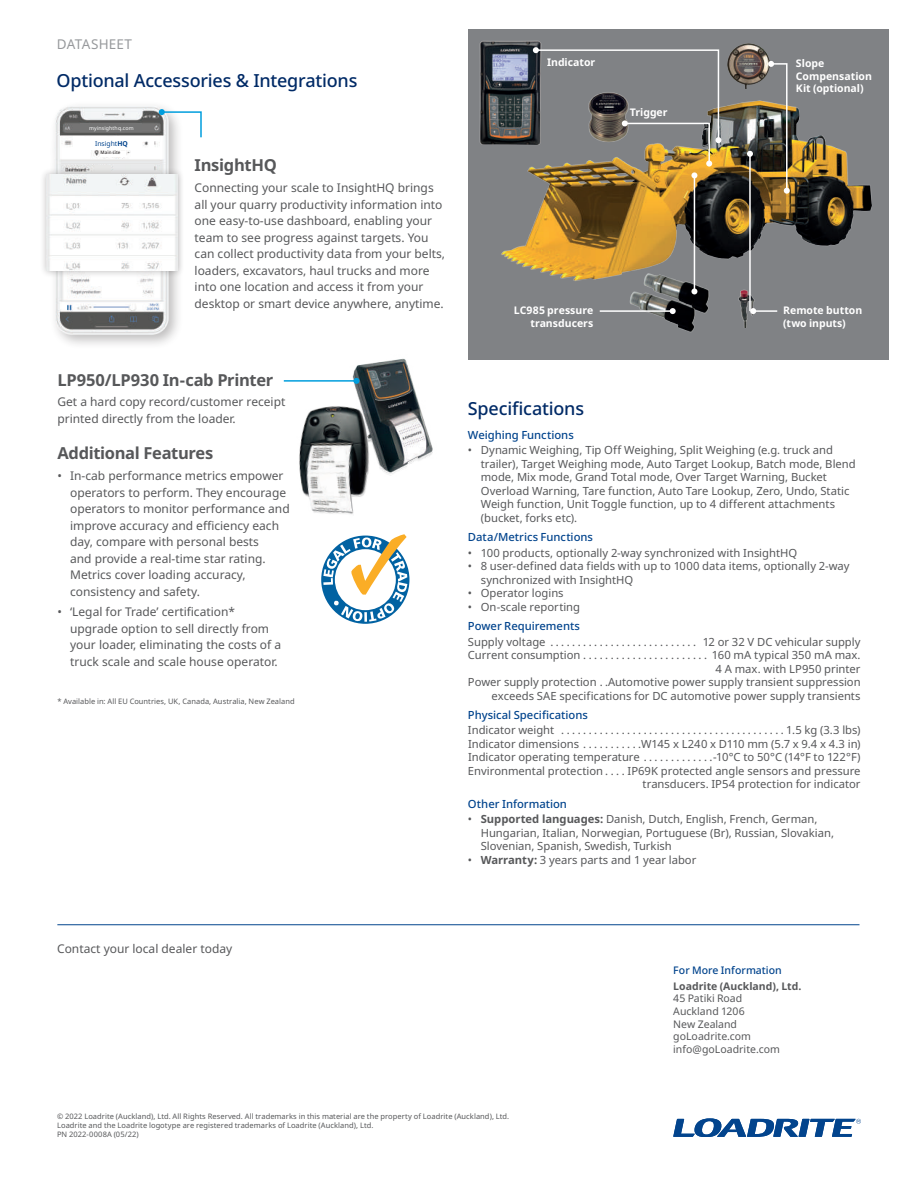
<style>
.page{position:relative;width:918px;height:1188px;background:#fff}
.page>*{position:absolute;margin:0;border:0;box-sizing:border-box;transform-origin:0 0}
.t1{font:500 18px "Noto Sans";letter-spacing:-.015em;color:#002a66}
.t2{font:700 16.5px "Noto Sans";letter-spacing:-.02em;color:#57585a}
.t3{font:13.5px "Noto Sans";letter-spacing:.01em;color:#97999c}
.t4{font:12px/16.5px "Noto Sans";color:#57585a}
.t5{font:11.25px/13.5px "Noto Sans";color:#57585a}
.t6{font:500 11.25px "Noto Sans";color:#02448d}
.t7{font:700 10.5px/12.6px "Noto Sans";color:#fff}
.t8{font:10.5px/12.6px "Noto Sans";color:#57585a}
.t9{font:700 10.5px "Noto Sans";color:#57585a}
.t10{font:500 10.5px "Noto Sans";color:#02448d}
.t11{font:7.5px/9px "Noto Sans";letter-spacing:.005em;color:#57585a}
.t12{font:6.75px "Noto Sans";color:#02448d}
.t13{font:5.25px "Noto Sans";letter-spacing:.02em;color:#fff}
.t14{font:500 4.5px "Noto Sans";letter-spacing:.015em;color:#231f20}
.s1{font-weight:700}
</style>
<div class="page">
<div style="left:468px;top:30px;width:420px;height:330px;background:#808285"></div>
<img style="left:479px;top:40px;width:63px;height:105px">
<img style="left:498px;top:94px;width:374px;height:187px">
<hr style="left:57px;top:924px;width:803px;height:1px;background:#02448d">
<div style="left:48px;top:101px;width:135px;height:248px;background:#231f20;opacity:.3"></div>
<img style="left:48px;top:102px;width:130px;height:236px">
<img style="left:65px;top:165px;width:46px;height:2px">
<div style="left:81px;top:124px;width:61px;height:8px;background:#747474"></div>
<div style="left:40px;top:167px;width:145px;height:111px;background:#231f20;opacity:.3"></div>
<img style="left:47px;top:174px;width:130px;height:97px">
<div style="left:79px;top:137px;width:59px;height:12px;background:#fff"></div>
<div style="left:100px;top:151px;width:26px;height:6px;background:#fff"></div>
<svg style="left:673px;top:1118px;width:188px;height:19px"></svg>
<svg style="left:159px;top:109px;width:43px;height:30px"></svg>
<img style="left:352px;top:358px;width:81px;height:114px">
<img style="left:299px;top:398px;width:96px;height:116px">
<hr style="left:284px;top:380px;width:73px;height:2px;background:#009edd">
<svg style="left:354px;top:378px;width:6px;height:6px"></svg>
<svg style="left:321px;top:534px;width:88px;height:90px"></svg>
<img style="left:638px;top:264px;width:81px;height:49px">
<img style="left:629px;top:282px;width:76px;height:51px">
<hr style="left:600px;top:310px;width:73px;height:2px;background:#fff">
<svg style="left:670px;top:308px;width:6px;height:6px"></svg>
<hr style="left:694px;top:175px;width:1px;height:116px;background:#fff">
<svg style="left:533px;top:47px;width:188px;height:131px"></svg>
<svg style="left:691px;top:288px;width:6px;height:6px"></svg>
<img style="left:728px;top:43px;width:41px;height:46px">
<svg style="left:768px;top:61px;width:22px;height:133px"></svg>
<img style="left:730px;top:280px;width:33px;height:48px">
<hr style="left:753px;top:310px;width:24px;height:2px;background:#fff">
<svg style="left:750px;top:308px;width:6px;height:6px"></svg>
<hr style="left:749px;top:154px;width:2px;height:157px;background:#fff">
<svg style="left:747px;top:151px;width:6px;height:6px"></svg>
<img style="left:492px;top:53px;width:38px;height:28px">
<p class="t3" style="left:57px;top:37px;width:74px">datasheet</p>
<h1 class="t1" style="left:57px;top:71px;width:302px">Optional Accessories &amp; Integrations</h1>
<p class="t13" style="left:89px;top:125px;width:46px">myinsighthq.com</p>
<p class="t14" style="left:101px;top:150px;width:21px">Main site</p>
<p class="t12" style="left:95px;top:140px;width:34px">Insight<span class="s1">HQ</span></p>
<h2 class="t2" style="left:195px;top:156px;width:84px">InsightHQ</h2>
<p class="t4" style="left:195px;top:180px;width:252px">Connecting your scale to InsightHQ brings all your quarry productivity information into one easy-to-use dashboard, enabling your team to see progress against targets. You can collect productivity data from your belts, loaders, excavators, haul trucks and more into one location and access it from your desktop or smart device anywhere, anytime.</p>
<h2 class="t2" style="left:57px;top:370px;width:218px">LP950/LP930 In-cab Printer</h2>
<p class="t4" style="left:57px;top:394px;width:230px">Get a hard copy record/customer receipt printed directly from the loader.</p>
<h2 class="t2" style="left:57px;top:444px;width:158px">Additional Features</h2>
<p class="t4" style="left:70px;top:468px;width:221px;text-indent:-13px">• In-cab performance metrics empower operators to perform. They encourage operators to monitor performance and improve accuracy and efficiency each day, compare with personal bests<br>and provide a real-time star rating.<br>Metrics cover loading accuracy, consistency and safety.</p>
<p class="t4" style="left:70px;top:604px;width:213px;text-indent:-13px">• ‘Legal for Trade’ certification* upgrade option to sell directly from your loader, eliminating the costs of a truck scale and scale house operator.</p>
<p class="t11" style="left:57px;top:697px;width:239px">* Available in: All EU Countries, UK, Canada, Australia, New Zealand</p>
<p class="t7" style="left:547px;top:56px;width:50px">Indicator</p>
<p class="t7" style="left:630px;top:107px;width:39px">Trigger</p>
<p class="t7" style="left:796px;top:57px;width:77px">Slope<br>Compensation<br>Kit (optional)</p>
<p class="t7" style="left:514px;top:304px;width:81px;text-align:right">LC985 pressure transducers</p>
<p class="t7" style="left:783px;top:304px;width:81px">Remote button (two inputs)</p>
<h1 class="t1" style="left:468px;top:399px;width:118px">Specifications</h1>
<p class="t6" style="left:468px;top:428px;width:107px">Weighing Functions</p>
<p class="t5" style="left:481px;top:444px;width:377px;text-indent:-13px">• Dynamic Weighing, Tip Off Weighing, Split Weighing (e.g. truck and trailer), Target Weighing mode, Auto Target Lookup, Batch mode, Blend mode, Mix mode, Grand Total mode, Over Target Warning, Bucket Overload Warning, Tare function, Auto Tare Lookup, Zero, Undo, Static Weigh function, Unit Toggle function, up to 4 different attachments (bucket, forks etc).</p>
<p class="t6" style="left:468px;top:531px;width:127px">Data/Metrics Functions</p>
<p class="t5" style="left:468px;top:546px;width:331px">• 100 products, optionally 2-way synchronized with InsightH Q</p>
<p class="t5" style="left:481px;top:560px;width:370px;text-indent:-13px">• 8 user-defined data fields with up to 1000 data items, optionally 2-way synchronized with InsightH Q</p>
<p class="t5" style="left:468px;top:587px;width:97px">• Operator logins</p>
<p class="t5" style="left:468px;top:600px;width:114px">• On-scale reporting</p>
<p class="t6" style="left:468px;top:620px;width:114px">Power Requirements</p>
<p class="t5" style="left:468px;top:635px;width:84px">Supply voltage ............................</p>
<p class="t5" style="left:703px;top:635px;width:159px">12 or 32 V DC vehicular supply</p>
<p class="t5" style="left:468px;top:648px;width:117px">Current consumption........................</p>
<p class="t5" style="left:468px;top:648px;width:394px;text-align:right">160 mA typical 350 mA max.<br>4 A max. with LP950 printer<br>Power supply protection.. Automotive power supply transient suppression exceeds SAE specifications for DC automotive power supply transients</p>
<p class="t6" style="left:468px;top:708px;width:121px">Physical Specifications</p>
<p class="t5" style="left:468px;top:724px;width:95px">Indicator weight ..........................................</p>
<p class="t5" style="left:786px;top:724px;width:76px">1.5 kg (3.3 lbs)</p>
<p class="t5" style="left:468px;top:737px;width:117px">Indicator dimensions...........</p>
<p class="t5" style="left:468px;top:737px;width:394px;text-indent:173px">W145 x L240 x D110 mm (5.7 x 9.4 x 4.3 in)<br>Indicator operating temperature.............</p>
<p class="t5" style="left:713px;top:751px;width:149px">-10°C to 50°C (14°F to 122°F)</p>
<p class="t5" style="left:468px;top:764px;width:139px">Environmental protection.....</p>
<p class="t5" style="left:628px;top:764px;width:235px;text-align:right">IP69K protected angle sensors and pressure transducers. IP54 protection for indicator</p>
<p class="t6" style="left:468px;top:797px;width:101px">Other Information</p>
<p class="t5" style="left:481px;top:813px;width:355px;text-indent:-13px">• <span class="s1">Supported languages:</span> Danish, Dutch, English, French, German,<br>Hungarian, Italian, Norwegian, Portuguese (Br), Russian, Slovakian,<br>Slovenian, Spanish, Swedish, Turkish</p>
<p class="t5" style="left:468px;top:853px;width:230px">• <span class="s1">Warranty:</span> 3 years parts and 1 year labor</p>
<p class="t4" style="left:57px;top:941px;width:177px">Contact your local dealer today</p>
<p class="t10" style="left:673px;top:964px;width:110px">For More Information</p>
<p class="t9" style="left:673px;top:980px;width:130px">Loadrite (Auckland), Ltd.</p>
<p class="t8" style="left:673px;top:993px;width:108px">45 Patiki Road<br>Auckland 1206<br>New Zealand goLoadrite.com info@goLoadrite.com</p>
<p class="t11" style="left:57px;top:1111px;width:454px">© 2022 Loadrite (Auckland), Ltd. All Rights Reserved. All trademarks in this material are the property of Loadrite (Auckland), Ltd.<br>Loadrite and the Loadrite logotype are registered trademarks of Loadrite (Auckland), Ltd.<br>PN 2022-0008A (05/22)</p>
</div>
